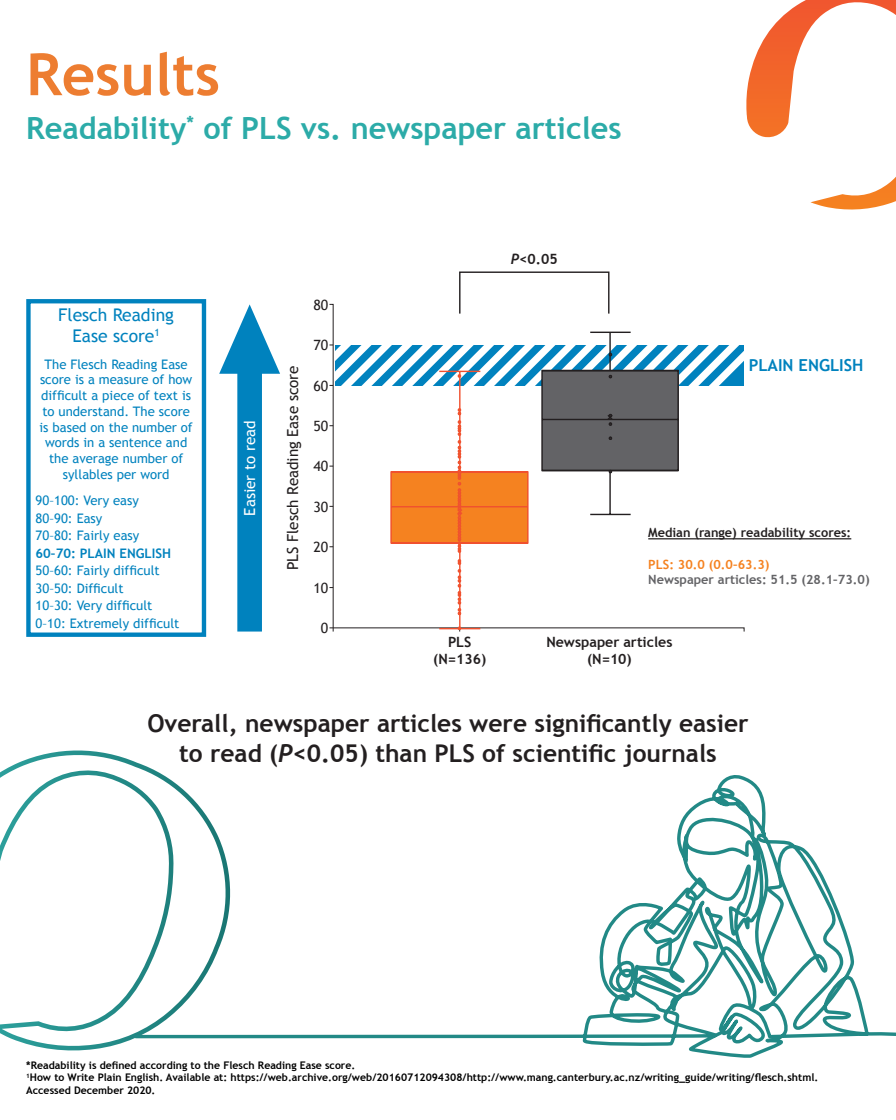
<style>
.page{position:relative;width:896px;height:1120px;background:#fff}
.page>*{position:absolute;margin:0;border:0;box-sizing:border-box;transform-origin:0 0}
.t1{font:700 58.19px "Trebuchet MS";color:#ed7d31}
.t2{font:700 30.62px "Trebuchet MS";color:#2caba8}
.t3{font:700 24.5px/29.4px "Trebuchet MS";color:#231f20;text-align:center}
.t4{font:17.5px/21px "Trebuchet MS";color:#0082be;text-align:center}
.t5{font:700 16.54px "Trebuchet MS";color:#0082be}
.t6{font:15.22px "Trebuchet MS";color:#231f20}
.t7{font:15.22px "Trebuchet MS";color:#fff}
.t8{font:700 14.17px "Trebuchet MS";color:#231f20}
.t9{font:14.17px "Trebuchet MS";color:#231f20}
.t10{font:13.12px/15.8px "Trebuchet MS";color:#0082be;text-align:center}
.t11{font:700 13.12px "Trebuchet MS";color:#0082be}
.t12{font:700 12.78px "Trebuchet MS";color:#636366}
.t13{font:700 12.78px "Trebuchet MS";color:#231f20}
.t14{font:700 12.78px "Trebuchet MS";color:#f58220}
.t15{font:700 10.5px/12.6px "Trebuchet MS";color:#000}
.s1{font-family:"Trebuchet";font-style:italic}
</style>
<div class="page">
<svg style="left:746px;top:0;width:150px;height:210px"></svg>
<svg style="left:329px;top:303px;width:416px;height:329px"></svg>
<div style="left:459px;top:272px;width:151px;height:42px;border:1px solid #231f20"></div>
<hr style="left:648px;top:538px;width:203px;height:1px;background:#231f20">
<svg style="left:219px;top:304px;width:61px;height:328px"></svg>
<div style="left:26px;top:299px;width:180px;height:338px;border:4px solid #0082be"></div>
<svg style="left:0;top:750px;width:162px;height:301px"></svg>
<svg style="left:132px;top:774px;width:764px;height:284px"></svg>
<p class="t1" style="left:26px;top:38px;width:195px">Results</p>
<p class="t2" style="left:26px;top:109px;width:597px">Readability<sup>*</sup> of PLS vs. newspaper articles</p>
<p class="t4" style="left:58px;top:305px;width:117px">Flesch Reading<br>Ease score<sup>1</sup></p>
<p class="t10" style="left:40px;top:356px;width:155px">The Flesch Reading Ease score is a measure of how difficult a piece of text is to understand. The score is based on the number of words in a sentence and the average number of syllables per word</p>
<p class="t10" style="left:36px;top:493px;width:105px">90–100: Very easy</p>
<p class="t10" style="left:36px;top:510px;width:68px">80–90: Easy</p>
<p class="t10" style="left:36px;top:528px;width:105px">70–80: Fairly easy</p>
<p class="t11" style="left:36px;top:545px;width:137px">60–70: PLAIN ENGLISH</p>
<p class="t10" style="left:36px;top:563px;width:126px">50–60: Fairly difficult</p>
<p class="t10" style="left:36px;top:580px;width:90px">30–50: Difficult</p>
<p class="t10" style="left:36px;top:598px;width:118px">10–30: Very difficult</p>
<p class="t10" style="left:36px;top:615px;width:145px">0–10: Extremely difficult</p>
<p class="t7" style="left:241px;top:516px;width:97px;rotate:-90deg">Easier to read</p>
<p class="t6" style="left:284px;top:570px;width:206px;rotate:-90deg">PLS Flesch Reading Ease score</p>
<p class="t9" style="left:314px;top:296px;width:16px">80</p>
<p class="t9" style="left:314px;top:337px;width:16px">70</p>
<p class="t9" style="left:314px;top:377px;width:16px">60</p>
<p class="t9" style="left:314px;top:418px;width:16px">50</p>
<p class="t9" style="left:314px;top:458px;width:16px">40</p>
<p class="t9" style="left:314px;top:498px;width:16px">30</p>
<p class="t9" style="left:314px;top:539px;width:16px">20</p>
<p class="t9" style="left:314px;top:579px;width:16px">10</p>
<p class="t9" style="left:321px;top:620px;width:9px">0</p>
<p class="t8" style="left:511px;top:250px;width:48px"><span class="s1">P</span>&lt;0.05</p>
<p class="t5" style="left:749px;top:354px;width:116px">PLAIN ENGLISH</p>
<p class="t8" style="left:448px;top:633px;width:25px">PLS</p>
<p class="t8" style="left:433px;top:650px;width:55px">(N=136)</p>
<p class="t13" style="left:648px;top:525px;width:205px">Median (range) readability scores:</p>
<p class="t14" style="left:648px;top:557px;width:123px">PLS: 30.0 (0.0–63.3)</p>
<p class="t12" style="left:648px;top:572px;width:223px">Newspaper articles: 51.5 (28.1–73.0)</p>
<p class="t8" style="left:546px;top:633px;width:128px">Newspaper articles</p>
<p class="t8" style="left:587px;top:650px;width:46px">(N=10)</p>
<p class="t3" style="left:147px;top:709px;width:603px">Overall, newspaper articles were significantly easier to read (<span class="s1">P</span>&lt;0.05) than PLS of scientific journals</p>
<p class="t15" style="left:26px;top:1059px;width:794px">*Readability is defined according to the Flesch Reading Ease score.<br><sup>1</sup>How to Write Plain English. Available at: https://web.archive.org/web/20160712094308/http://www.mang.canterbury.ac.nz/writing_guide/writing/flesch.shtml.<br>Accessed December 2020.</p>
</div>
